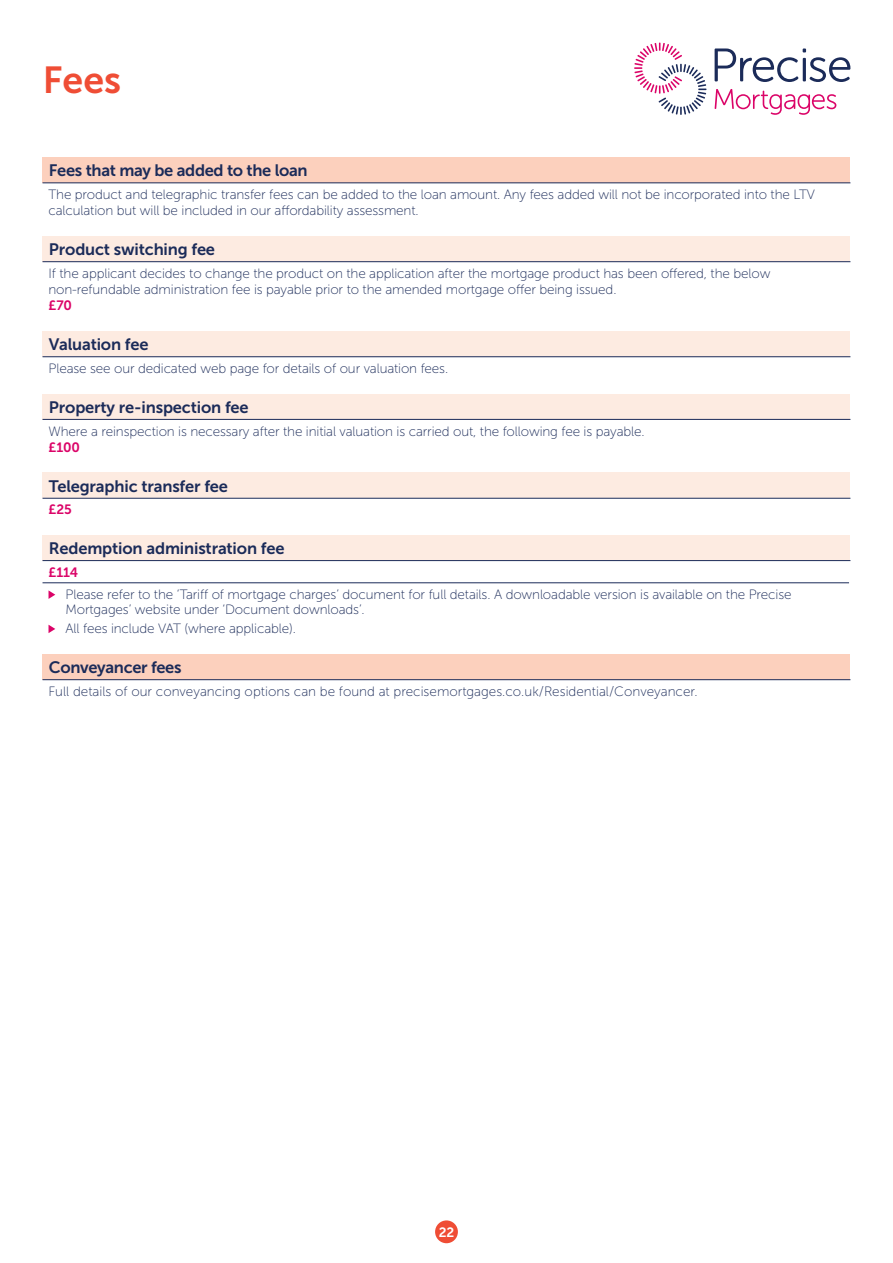
<style>
.page{position:relative;width:893px;height:1263px;background:#fff}
.page>*{position:absolute;margin:0;border:0;box-sizing:border-box;transform-origin:0 0}
.t1{font:37.5px "Museo Sans 700";color:#ef4d35}
.t2{font:16.5px "Museo Sans 700";letter-spacing:-.01em;color:#1b2b59}
.indent{font:13.5px/16.2px "Museo Sans 100";letter-spacing:-.01em;color:#1b2b59}
.t3{font:13.5px "Museo Sans 700";color:#db0468}
.t4{font:13.5px "Museo Sans 700";color:#fff}
.s1{font-family:"Museo Sans 700";color:#db0468}
</style>
<div class="page">
<div style="left:435px;top:1220px;width:23px;height:23px;background:#ef4d35;border-radius:50%"></div>
<svg style="left:715px;top:48px;width:135px;height:34px"></svg>
<svg style="left:715px;top:89px;width:121px;height:26px"></svg>
<svg style="left:634px;top:43px;width:72px;height:72px"></svg>
<div style="left:43px;top:157px;width:807px;height:26px;background:#fcd0bd"></div>
<hr style="left:43px;top:182px;width:807px;height:1px;background:#1b2b59">
<div style="left:43px;top:654px;width:807px;height:26px;background:#fcd0bd"></div>
<hr style="left:43px;top:679px;width:807px;height:1px;background:#1b2b59">
<div style="left:43px;top:236px;width:807px;height:26px;background:#fdebe1"></div>
<hr style="left:43px;top:261px;width:807px;height:1px;background:#1b2b59">
<div style="left:43px;top:394px;width:807px;height:25px;background:#fdebe1"></div>
<hr style="left:43px;top:419px;width:807px;height:1px;background:#1b2b59">
<div style="left:43px;top:331px;width:807px;height:26px;background:#fdebe1"></div>
<hr style="left:43px;top:356px;width:807px;height:1px;background:#1b2b59">
<div style="left:43px;top:473px;width:807px;height:25px;background:#fdebe1"></div>
<hr style="left:43px;top:498px;width:807px;height:1px;background:#1b2b59">
<div style="left:43px;top:535px;width:807px;height:26px;background:#fdebe1"></div>
<hr style="left:43px;top:560px;width:807px;height:1px;background:#1b2b59">
<hr style="left:43px;top:582px;width:806px;height:1px;background:#1b2b59">
<svg style="left:49px;top:590px;width:6px;height:9px"></svg>
<svg style="left:49px;top:625px;width:6px;height:8px"></svg>
<p class="t1" style="left:43px;top:59px;width:80px">Fees</p>
<p class="t2" style="left:49px;top:161px;width:260px">Fees that may be added to the loan</p>
<p class="indent" style="left:49px;top:186px;width:768px">The product and telegraphic transfer fees can be added to the loan amount. Any fees added will not be incorporated into the LTV calculation but will be included in our affordability assessment.</p>
<p class="t2" style="left:49px;top:240px;width:168px">Product switching fee</p>
<p class="indent" style="left:49px;top:265px;width:723px">If the applicant decides to change the product on the application after the mortgage product has been offered, the below non-refundable administration fee is payable prior to the amended mortgage offer being issued.<br><span class="s1">£70</span></p>
<p class="t2" style="left:49px;top:335px;width:101px">Valuation fee</p>
<p class="indent" style="left:49px;top:360px;width:401px">Please see our dedicated web page for details of our valuation fees.</p>
<p class="t2" style="left:49px;top:398px;width:201px">Property re-inspection fee</p>
<p class="indent" style="left:49px;top:423px;width:598px">Where a reinspection is necessary after the initial valuation is carried out, the following fee is payable. <span class="s1">£100</span></p>
<p class="t2" style="left:49px;top:477px;width:181px">Telegraphic transfer fee</p>
<p class="t3" style="left:49px;top:502px;width:25px">£25</p>
<p class="t2" style="left:49px;top:539px;width:237px">Redemption administration fee</p>
<p class="t3" style="left:49px;top:564px;width:31px">£114</p>
<p class="indent" style="left:66px;top:587px;width:727px;line-height:15px">Please refer to the ‘Tariff of mortgage charges’ document for full details. A downloadable version is available on the Precise<br>Mortgages’ website under ‘Document downloads’.</p>
<p class="indent" style="left:66px;top:621px;width:232px">All fees include VAT (where applicable).</p>
<p class="t2" style="left:49px;top:658px;width:134px">Conveyancer fees</p>
<p class="indent" style="left:49px;top:683px;width:651px">Full details of our conveyancing options can be found at precisemortgages.co.uk/Residential/Conveyancer.</p>
<p class="t4" style="left:439px;top:1224px;width:17px">22</p>
</div>
